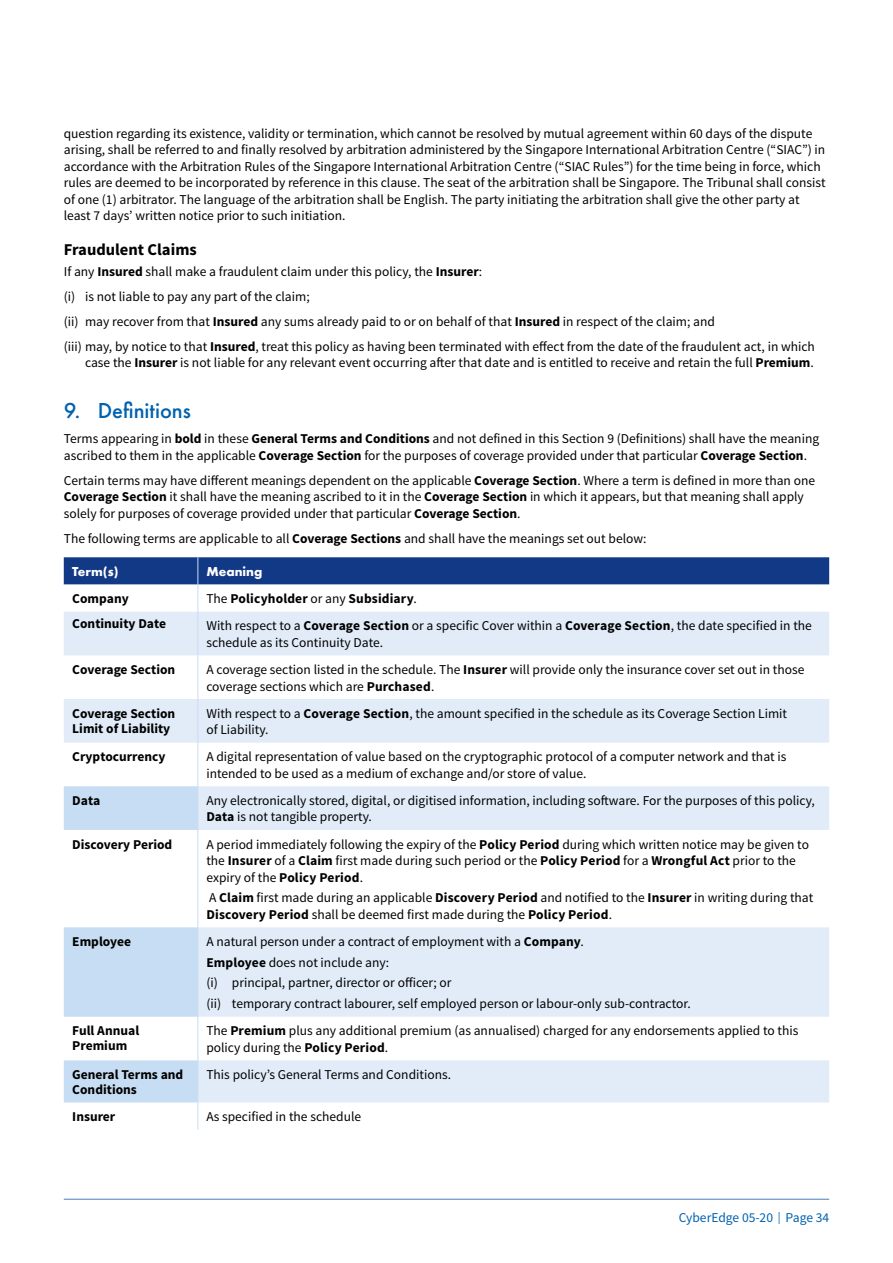
<style>
.page{position:relative;width:893px;height:1263px;background:#fff}
.page>*{position:absolute;margin:0;border:0;box-sizing:border-box;transform-origin:0 0}
.t1{font:500 22.5px "Futura PT";color:#0061af}
.t2{font:700 16.5px "Source Sans Pro";color:#000}
.t3{font:13.5px/16.5px "Source Sans Pro";color:#000}
.t4{font:700 13.5px/15px "Source Sans Pro";color:#000}
.t5{font:13.5px "Source Sans Pro";color:#0061af}
.t6{font:700 13.5px "Futura PT";color:#fff}
.s1{font-weight:700}
.s2{font-weight:400}
.s3{font-size:12px}
</style>
<div class="page">
<hr style="left:64px;top:1199px;width:765px;height:1px;background:#487abd">
<svg style="left:64px;top:699px;width:765px;height:403px;fill:#e1ecf8"></svg>
<hr style="left:198px;top:699px;width:1px;height:44px;background:#c7ddf3">
<hr style="left:198px;top:743px;width:1px;height:43px;background:#c7ddf3">
<svg style="left:64px;top:786px;width:135px;height:344px"></svg>
<svg style="left:64px;top:557px;width:765px;height:142px"></svg>
<p class="t3" style="left:64px;top:125px;width:763px">question regarding its existence, validity or termination, which cannot be resolved by mutual agreement within 60 days of the dispute arising, shall be referred to and finally resolved by arbitration administered by the Singapore International Arbitration Centre (“SIAC”) in accordance with the Arbitration Rules of the Singapore International Arbitration Centre (“SIAC Rules”) for the time being in force, which rules are deemed to be incorporated by reference in this clause. The seat of the arbitration shall be Singapore. The Tribunal shall consist of one (1) arbitrator. The language of the arbitration shall be English. The party initiating the arbitration shall give the other party at least 7 days’ written notice prior to such initiation.</p>
<p class="t2" style="left:64px;top:239px;width:135px">Fraudulent Claims</p>
<p class="t3" style="left:64px;top:259px;width:753px;line-height:25px">If any <span class="s1">Insured</span> shall make a fraudulent claim under this policy, the <span class="s1">Insurer</span>:<br>(i) is not liable to pay any part of the claim;<br>(ii) may recover from that <span class="s1">Insured</span> any sums already paid to or on behalf of that <span class="s1">Insured</span> in respect of the claim; and<br>(iii) may, by notice to that <span class="s1">Insured</span>, treat this policy as having been terminated with effect from the date of the fraudulent act, in which</p>
<p class="t3" style="left:85px;top:355px;width:730px">case the <span class="s1">Insurer</span> is not liable for any relevant event occurring after that date and is entitled to receive and retain the full <span class="s1">Premium</span>.</p>
<h1 class="t1" style="left:64px;top:397px;width:129px">9. Definitions</h1>
<p class="t3" style="left:64px;top:431px;width:757px">Terms appearing in <span class="s1">bold</span> in these <span class="s1">General Terms and Conditions</span> and not defined in this Section 9 (Definitions) shall have the meaning ascribed to them in the applicable <span class="s1">Coverage Section</span> for the purposes of coverage provided under that particular <span class="s1">Coverage Section</span>.</p>
<p class="t3" style="left:64px;top:472px;width:753px">Certain terms may have different meanings dependent on the applicable <span class="s1">Coverage Section</span>. Where a term is defined in more than one<br><span class="s1">Coverage Section</span> it shall have the meaning ascribed to it in the <span class="s1">Coverage Section</span> in which it appears, but that meaning shall apply solely for purposes of coverage provided under that particular <span class="s1">Coverage Section</span>.</p>
<p class="t3" style="left:64px;top:530px;width:584px">The following terms are applicable to all <span class="s1">Coverage Sections</span> and shall have the meanings set out below:</p>
<p class="t6" style="left:72px;top:563px;width:48px">Term(s)</p>
<p class="t6" style="left:206px;top:563px;width:58px">Meaning</p>
<p class="t4" style="left:72px;top:592px;width:58px">Company</p>
<p class="t4" style="left:206px;top:592px;width:212px"><span class="s2">The</span> Policyholder <span class="s2">or any</span> Subsidiary<span class="s2">.</span></p>
<p class="t4" style="left:72px;top:616px;width:95px">Continuity Date</p>
<p class="t3" style="left:206px;top:618px;width:607px">With respect to a <span class="s1">Coverage Section</span> or a specific Cover within a <span class="s1">Coverage Section</span>, the date specified in the schedule as its Continuity Date.</p>
<p class="t4" style="left:72px;top:662px;width:105px">Coverage Section</p>
<p class="t3" style="left:206px;top:661px;width:599px">A coverage section listed in the schedule. The <span class="s1">Insurer</span> will provide only the insurance cover set out in those coverage sections which are <span class="s1">Purchased</span>.</p>
<p class="t4" style="left:72px;top:706px;width:105px">Coverage Section<br>Limit of Liability</p>
<p class="t3" style="left:206px;top:705px;width:582px">With respect to a <span class="s1">Coverage Section</span>, the amount specified in the schedule as its Coverage Section Limit of Liability.</p>
<p class="t4" style="left:72px;top:750px;width:95px">Cryptocurrency</p>
<p class="t3" style="left:206px;top:749px;width:582px">A digital representation of value based on the cryptographic protocol of a computer network and that is intended to be used as a medium of exchange and/or store of value.</p>
<p class="t4" style="left:72px;top:793px;width:29px">Data</p>
<p class="t3" style="left:206px;top:792px;width:610px">Any electronically stored, digital, or digitised information, including software. For the purposes of this policy,<br><span class="s1">Data</span> is not tangible property.</p>
<p class="t4" style="left:72px;top:837px;width:102px">Discovery Period</p>
<p class="t3" style="left:206px;top:836px;width:604px">A period immediately following the expiry of the <span class="s1">Policy Period</span> during which written notice may be given to the <span class="s1">Insurer</span> of a <span class="s1">Claim</span> first made during such period or the <span class="s1">Policy Period</span> for a <span class="s1">Wrongful Act</span> prior to the expiry of the <span class="s1">Policy Period</span>.</p>
<p class="t3" style="left:206px;top:890px;width:608px">A <span class="s1">Claim</span> first made during an applicable <span class="s1">Discovery Period</span> and notified to the <span class="s1">Insurer</span> in writing during that<br><span class="s1">Discovery Period</span> shall be deemed first made during the <span class="s1">Policy Period</span>.</p>
<p class="t4" style="left:72px;top:934px;width:60px">Employee</p>
<p class="t3" style="left:206px;top:931px;width:486px;line-height:20.7px">A natural person under a contract of employment with a <span class="s1">Company</span>.<br><span class="s1">Employee</span> does not include any:<br>(i) principal, partner, director or officer; or<br>(ii) temporary contract labourer, self employed person or labour-only sub-contractor.</p>
<p class="t4" style="left:72px;top:1024px;width:68px">Full Annual<br>Premium</p>
<p class="t3" style="left:206px;top:1023px;width:593px">The <span class="s1">Premium</span> plus any additional premium (as annualised) charged for any endorsements applied to this policy during the <span class="s1">Policy Period</span>.</p>
<p class="t4" style="left:72px;top:1067px;width:113px">General Terms and<br>Conditions</p>
<p class="t3" style="left:206px;top:1066px;width:246px">This policy’s General Terms and Conditions.</p>
<p class="t4" style="left:72px;top:1109px;width:45px">Insurer</p>
<p class="t3" style="left:206px;top:1108px;width:156px">As specified in the schedule</p>
<p class="t5" style="left:679px;top:1209px;width:152px">CyberEdge 05-20 <span class="s3">|</span> Page 34</p>
</div>
